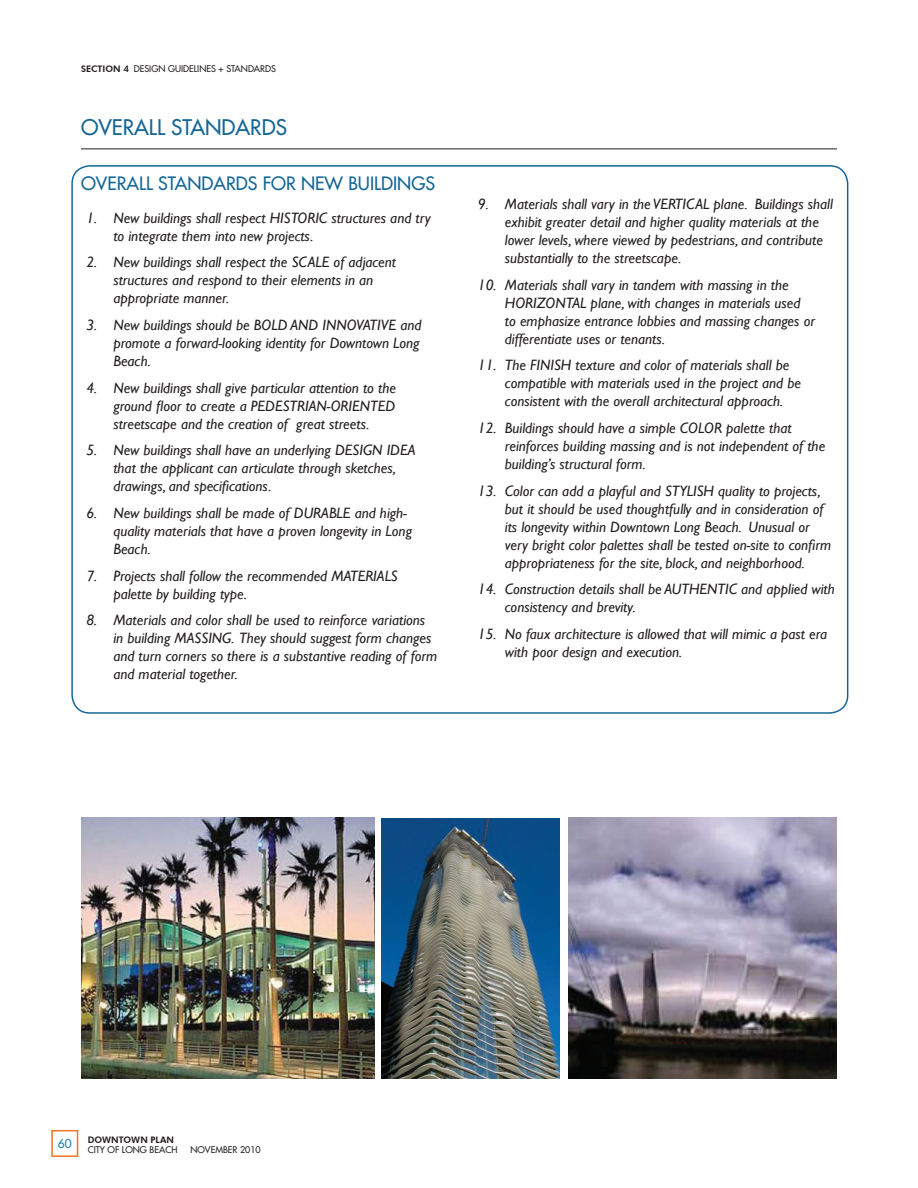
<style>
.page{position:relative;width:918px;height:1188px;background:#fff}
.page>*{position:absolute;margin:0;border:0;box-sizing:border-box;transform-origin:0 0}
.t1{font:21px "Futura";color:#156697}
.t2{font:18px "Futura";color:#156697}
.t3{font:italic 15px/18px "Gill Sans";color:#231f20}
.t4{font:12px "Futura";color:#0f80ae}
.t5{font:9px "Futura";color:#231f20}
.t6{font:800 9px "Futura BT";color:#231f20}
.s1{font-family:"Futura BT";font-weight:800}
</style>
<div class="page">
<hr style="left:81px;top:148px;width:756px;height:1px;background:#231f20">
<div style="left:51px;top:1130px;width:27px;height:27px;border:2px solid #f37423"></div>
<img style="left:81px;top:818px;width:293px;height:260px">
<img style="left:568px;top:818px;width:269px;height:260px">
<img style="left:382px;top:818px;width:178px;height:261px">
<p class="t5" style="left:81px;top:63px;width:197px"><span class="s1">SECTION 4</span> DESIGN GUIDELINES + STANDARDS</p>
<h1 class="t1" style="left:81px;top:114px;width:207px">OVERALL STANDARDS</h1>
<p class="t2" style="left:81px;top:172px;width:356px">OVERALL STANDARDS FOR NEW BUILDINGS</p>
<p class="t3" style="left:113px;top:209px;width:319px;text-indent:-27px">1. new buildings shall respect historic structures and try to integrate them into new projects.</p>
<p class="t3" style="left:113px;top:254px;width:284px;text-indent:-27px">2. new buildings shall respect the scale of adjacent structures and respond to their elements in an appropriate manner.</p>
<p class="t3" style="left:113px;top:316px;width:310px;text-align:justify;text-indent:-27px">3. new buildings should be BolD anD innovative and promote a forward-looking identity for Downtown long Beach.</p>
<p class="t3" style="left:113px;top:379px;width:284px;text-align:justify;text-indent:-27px">4. new buildings shall give particular attention to the ground floor to create a peDestrian-orienteD streetscape and the creation of great streets.</p>
<p class="t3" style="left:113px;top:441px;width:304px;text-indent:-27px">5. new buildings shall have an underlying DesiGn iDea that the applicant can articulate through sketches, drawings, and specifications.</p>
<p class="t3" style="left:113px;top:504px;width:300px;text-indent:-27px">6. new buildings shall be made of DUraBle and high&shy;quality materials that have a proven longevity in long<br>Beach.</p>
<p class="t3" style="left:113px;top:567px;width:286px;text-indent:-27px">7. projects shall follow the recommended Materials palette by building type.</p>
<p class="t3" style="left:113px;top:611px;width:325px;text-indent:-27px">8. Materials and color shall be used to reinforce variations in building MassinG. they should suggest form changes and turn corners so there is a substantive reading of form and material together.</p>
<p class="t3" style="left:505px;top:195px;width:330px;text-indent:-27px">9. Materials shall vary in the vertical plane. Buildings shall exhibit greater detail and higher quality materials at the lower levels, where viewed by pedestrians, and contribute substantially to the streetscape.</p>
<p class="t3" style="left:505px;top:276px;width:312px;text-indent:-27px">10. Materials shall vary in tandem with massing in the horizontal plane, with changes in materials used<br>to emphasize entrance lobbies and massing changes or differentiate uses or tenants.</p>
<p class="t3" style="left:505px;top:357px;width:298px;text-indent:-27px">11. the finish texture and color of materials shall be compatible with materials used in the project and be consistent with the overall architectural approach.</p>
<p class="t3" style="left:505px;top:419px;width:322px;text-indent:-27px">12. Buildings should have a simple color palette that reinforces building massing and is not independent of the building’s structural form.</p>
<p class="t3" style="left:505px;top:482px;width:328px;text-indent:-27px">13. color can add a playful and stylish quality to projects, but it should be used thoughtfully and in consideration of its longevity within Downtown long Beach. Unusual or very bright color palettes shall be tested on-site to confirm appropriateness for the site, block, and neighborhood.</p>
<p class="t3" style="left:505px;top:581px;width:332px;text-indent:-27px">14. construction details shall be aUthentic and applied with consistency and brevity.</p>
<p class="t3" style="left:505px;top:625px;width:324px;text-indent:-27px">15. no faux architecture is allowed that will mimic a past era with poor design and execution.</p>
<p class="t4" style="left:58px;top:1136px;width:15px">60</p>
<p class="t6" style="left:88px;top:1134px;width:88px">DOWNTOWN PLAN</p>
<p class="t5" style="left:88px;top:1144px;width:91px">CITY OF LONG BEACH</p>
<p class="t5" style="left:190px;top:1144px;width:72px">NOVEMBER 2010</p>
</div>
